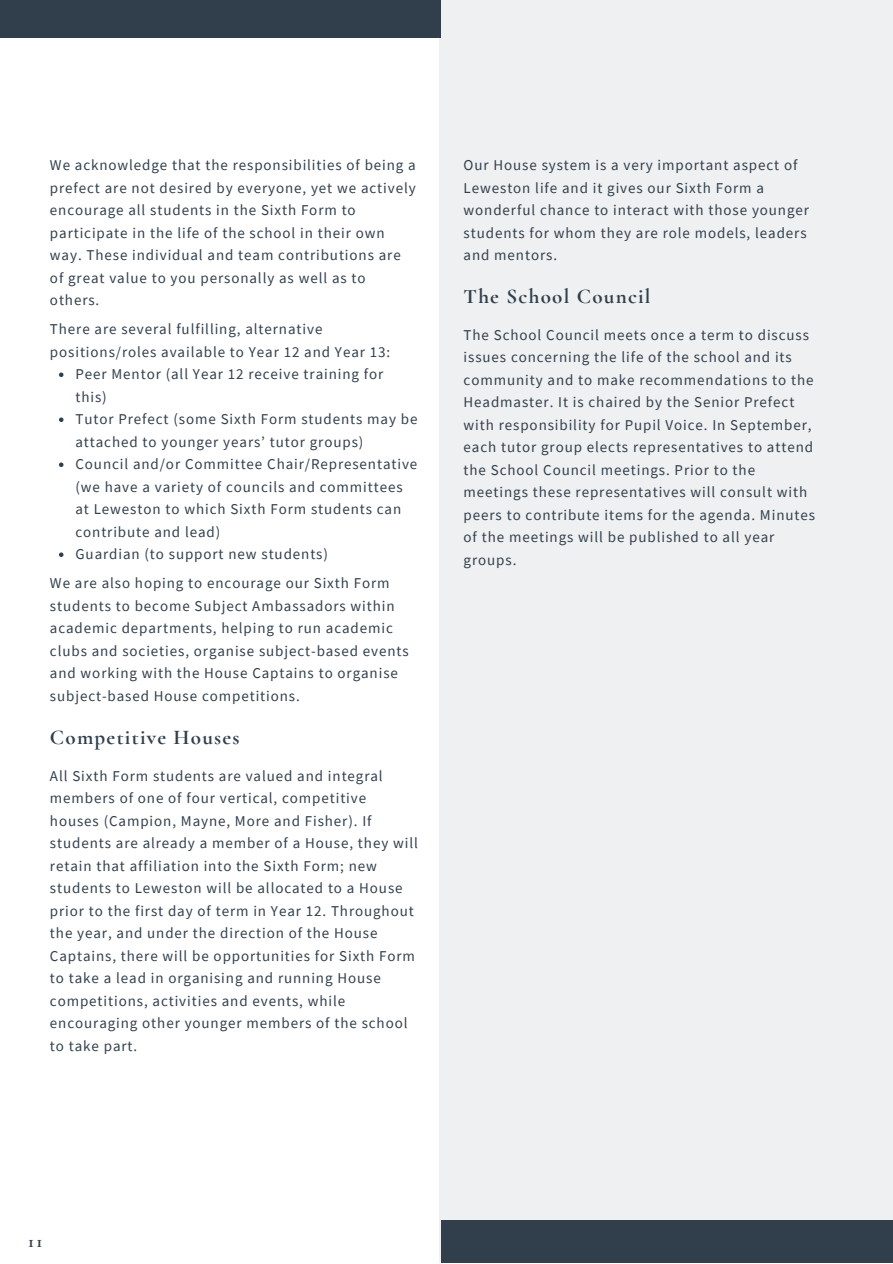
<style>
.page{position:relative;width:893px;height:1264px;background:#fff}
.page>*{position:absolute;margin:0;border:0;box-sizing:border-box;transform-origin:0 0}
.t1{font:700 21px "Cormorant Garamond";letter-spacing:.06em;color:#313f4c}
.t2{font:700 18px "Cormorant Garamond";color:#313f4c}
.t3{font:15px/22.5px "Source Sans Pro";letter-spacing:.06em;color:#313f4c}
</style>
<div class="page">
<div style="left:0;top:0;width:440px;height:38px;background:#313f4c"></div>
<div style="left:439px;top:0;width:453px;height:1262px;background:#eff0f1"></div>
<div style="left:440px;top:1220px;width:452px;height:42px;background:#313f4c"></div>
<svg style="left:59px;top:372px;width:4px;height:5px"></svg>
<svg style="left:59px;top:417px;width:4px;height:5px"></svg>
<svg style="left:59px;top:462px;width:4px;height:5px"></svg>
<svg style="left:59px;top:552px;width:4px;height:5px"></svg>
<p class="t3" style="left:50px;top:153px;width:367px">We acknowledge that the responsibilities of being a prefect are not desired by everyone, yet we actively encourage all students in the Sixth Form to participate in the life of the school in their own way. These individual and team contributions are of great value to you personally as well as to others.</p>
<p class="t3" style="left:50px;top:318px;width:342px">There are several fulfilling, alternative positions/roles available to Year 12 and Year 13:</p>
<p class="t3" style="left:75px;top:363px;width:309px">Peer Mentor (all Year 12 receive training for this)</p>
<p class="t3" style="left:75px;top:407px;width:343px">Tutor Prefect (some Sixth Form students may be attached to younger years’ tutor groups)</p>
<p class="t3" style="left:75px;top:452px;width:343px">Council and/or Committee Chair/Representative (we have a variety of councils and committees at Leweston to which Sixth Form students can contribute and lead)</p>
<p class="t3" style="left:75px;top:542px;width:254px">Guardian (to support new students)</p>
<p class="t3" style="left:50px;top:572px;width:360px">We are also hoping to encourage our Sixth Form students to become Subject Ambassadors within academic departments, helping to run academic clubs and societies, organise subject-based events and working with the House Captains to organise subject-based House competitions.</p>
<p class="t1" style="left:50px;top:724px;width:191px">Competitive Houses</p>
<p class="t3" style="left:50px;top:764px;width:369px">All Sixth Form students are valued and integral members of one of four vertical, competitive houses (Campion, Mayne, More and Fisher). If students are already a member of a House, they will retain that affiliation into the Sixth Form; new students to Leweston will be allocated to a House prior to the first day of term in Year 12. Throughout the year, and under the direction of the House Captains, there will be opportunities for Sixth Form to take a lead in organising and running House competitions, activities and events, while encouraging other younger members of the school to take part.</p>
<p class="t3" style="left:463px;top:153px;width:347px">Our House system is a very important aspect of Leweston life and it gives our Sixth Form a wonderful chance to interact with those younger students for whom they are role models, leaders and mentors.</p>
<p class="t1" style="left:463px;top:283px;width:188px">The School Council</p>
<p class="t3" style="left:463px;top:323px;width:353px">The School Council meets once a term to discuss issues concerning the life of the school and its community and to make recommendations to the Headmaster. It is chaired by the Senior Prefect with responsibility for Pupil Voice. In September, each tutor group elects representatives to attend the School Council meetings. Prior to the meetings these representatives will consult with peers to contribute items for the agenda. Minutes of the meetings will be published to all year groups.</p>
<p class="t2" style="left:28px;top:1230px;width:16px">11</p>
</div>
